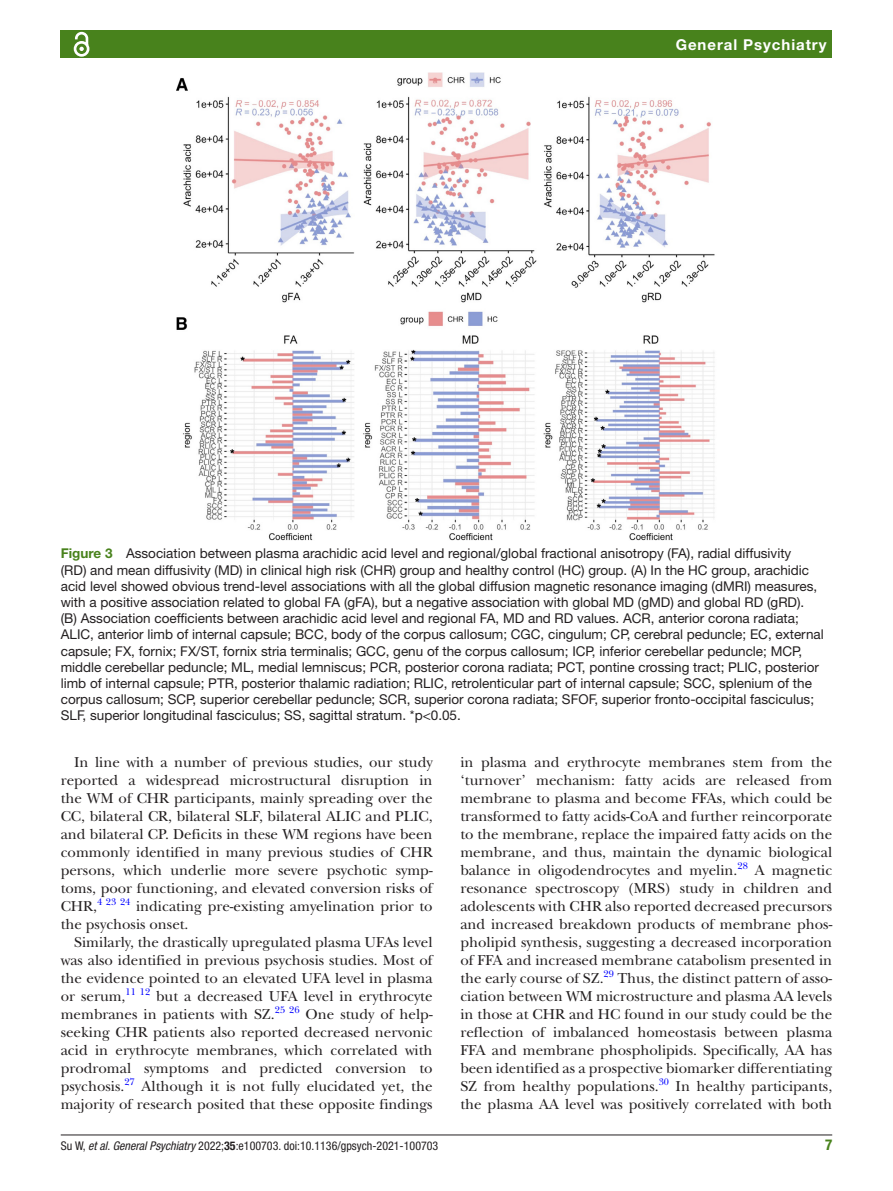
<style>
.page{position:relative;width:893px;height:1191px;background:#fff}
.page>*{position:absolute;margin:0;border:0;box-sizing:border-box;transform-origin:0 0}
.t1{font:15px/18px "New Baskerville";color:#231f20;text-align:justify}
.t2{font:700 15px "Helvetica Neue LT Std";letter-spacing:.065em;color:#fff}
.t3{font:700 condensed 15px "Helvetica Neue LT Std";color:#48821c}
.t4{font:13.5px/16.2px "Helvetica Neue LT Std";color:#231f20}
.t5{font:condensed 12px "Helvetica Neue LT Std";color:#231f20}
.t6{font:9.9px "New Baskerville";color:#00f}
.s1{font-weight:700;color:#48821c}
.s2{font-style:italic}
.s3{font-weight:700}
</style>
<div class="page">
<hr style="left:61px;top:1134px;width:771px;height:1px;background:#231f20">
<div style="left:61px;top:31px;width:771px;height:27px;background:#48821c"></div>
<svg style="left:73px;top:31px;width:17px;height:26px"></svg>
<img style="left:176px;top:73px;width:539px;height:468px">
<p class="t2" style="left:676px;top:35px;width:152px">General Psychiatry</p>
<p class="t4" style="left:61px;top:545px;width:764px"><span class="s1">Figure 3</span> Association between plasma arachidic acid level and regional/global fractional anisotropy (FA), radial diffusivity<br>(RD) and mean diffusivity (MD) in clinical high risk (CHR) group and healthy control (HC) group. (A) In the HC group, arachidic acid level showed obvious trend-level associations with all the global diffusion magnetic resonance imaging (dMRI) measures, with a positive association related to global FA (gFA), but a negative association with global MD (gMD) and global RD (gRD). (B) Association coefficients between arachidic acid level and regional FA, MD and RD values. ACR, anterior corona radiata; ALIC, anterior limb of internal capsule; BCC, body of the corpus callosum; CGC, cingulum; CP, cerebral peduncle; EC, external capsule; FX, fornix; FX/ST, fornix stria terminalis; GCC, genu of the corpus callosum; ICP, inferior cerebellar peduncle; MCP, middle cerebellar peduncle; ML, medial lemniscus; PCR, posterior corona radiata; PCT, pontine crossing tract; PLIC, posterior limb of internal capsule; PTR, posterior thalamic radiation; RLIC, retrolenticular part of internal capsule; SCC, splenium of the corpus callosum; SCP, superior cerebellar peduncle; SCR, superior corona radiata; SFOF, superior fronto-occipital fasciculus; SLF, superior longitudinal fasciculus; SS, sagittal stratum. *p&lt;0.05.</p>
<p class="t1" style="left:61px;top:753px;width:373px;text-indent:14px">In line with a number of previous studies, our study reported a widespread microstructural disruption in the WM of CHR participants, mainly spreading over the CC, bilateral CR, bilateral SLF, bilateral ALIC and PLIC, and bilateral CP. Deficits in these WM regions have been commonly identified in many previous studies of CHR persons, which underlie more severe psychotic symp&shy;toms, poor functioning, and elevated conversion risks of CHR,</p>
<p class="t6" style="left:97px;top:895px;width:35px">4 23 24</p>
<p class="t1" style="left:61px;top:897px;width:373px;text-indent:75px">indicating pre-existing amyelination prior to the psychosis onset.</p>
<p class="t1" style="left:61px;top:933px;width:373px;text-indent:14px">Similarly, the drastically upregulated plasma UFAs level was also identified in previous psychosis studies. Most of the evidence pointed to an elevated UFA level in plasma or serum,</p>
<p class="t6" style="left:126px;top:985px;width:26px">11 12</p>
<p class="t1" style="left:61px;top:987px;width:373px;text-indent:95px">but a decreased UFA level in erythrocyte membranes in patients with SZ.</p>
<p class="t6" style="left:275px;top:1003px;width:26px">25 26</p>
<p class="t1" style="left:61px;top:1005px;width:373px;text-indent:245px">One study of help&shy;seeking CHR patients also reported decreased nervonic acid in erythrocyte membranes, which correlated with prodromal symptoms and predicted conversion to psychosis.</p>
<p class="t6" style="left:124px;top:1075px;width:12px">27</p>
<p class="t1" style="left:61px;top:1077px;width:373px;text-align:right">Although it is not fully elucidated yet, the<br>majority of research posited that these opposite findings</p>
<p class="t1" style="left:460px;top:753px;width:373px">in plasma and erythrocyte membranes stem from the ‘turnover’ mechanism: fatty acids are released from membrane to plasma and become FFAs, which could be transformed to fatty acids-CoA and further reincorporate to the membrane, replace the impaired fatty acids on the membrane, and thus, maintain the dynamic biological balance in oligodendrocytes and myelin.</p>
<p class="t6" style="left:737px;top:859px;width:12px">28</p>
<p class="t1" style="left:460px;top:861px;width:373px;text-indent:295px">A magnetic resonance spectroscopy (MRS) study in children and adolescents with CHR also reported decreased precursors and increased breakdown products of membrane phos&shy;pholipid synthesis, suggesting a decreased incorporation of FFA and increased membrane catabolism presented in the early course of SZ.</p>
<p class="t6" style="left:604px;top:967px;width:12px">29</p>
<p class="t1" style="left:460px;top:969px;width:373px;text-indent:157px">Thus, the distinct pattern of asso&shy;ciation between WM microstructure and plasma AA levels in those at CHR and HC found in our study could be the reflection of imbalanced homeostasis between plasma FFA and membrane phospholipids. Specifically, AA has been identified as a prospective biomarker differentiating SZ from healthy populations.<sup>30</sup> In healthy participants, the plasma AA level was positively correlated with both</p>
<p class="t5" style="left:61px;top:1138px;width:379px">Su W, <span class="s2">et al</span>. <span class="s2">General Psychiatry</span> 2022;<span class="s3">35</span>:e100703. doi:10.1136/gpsych-2021-100703</p>
<p class="t3" style="left:825px;top:1135px;width:9px">7</p>
</div>
